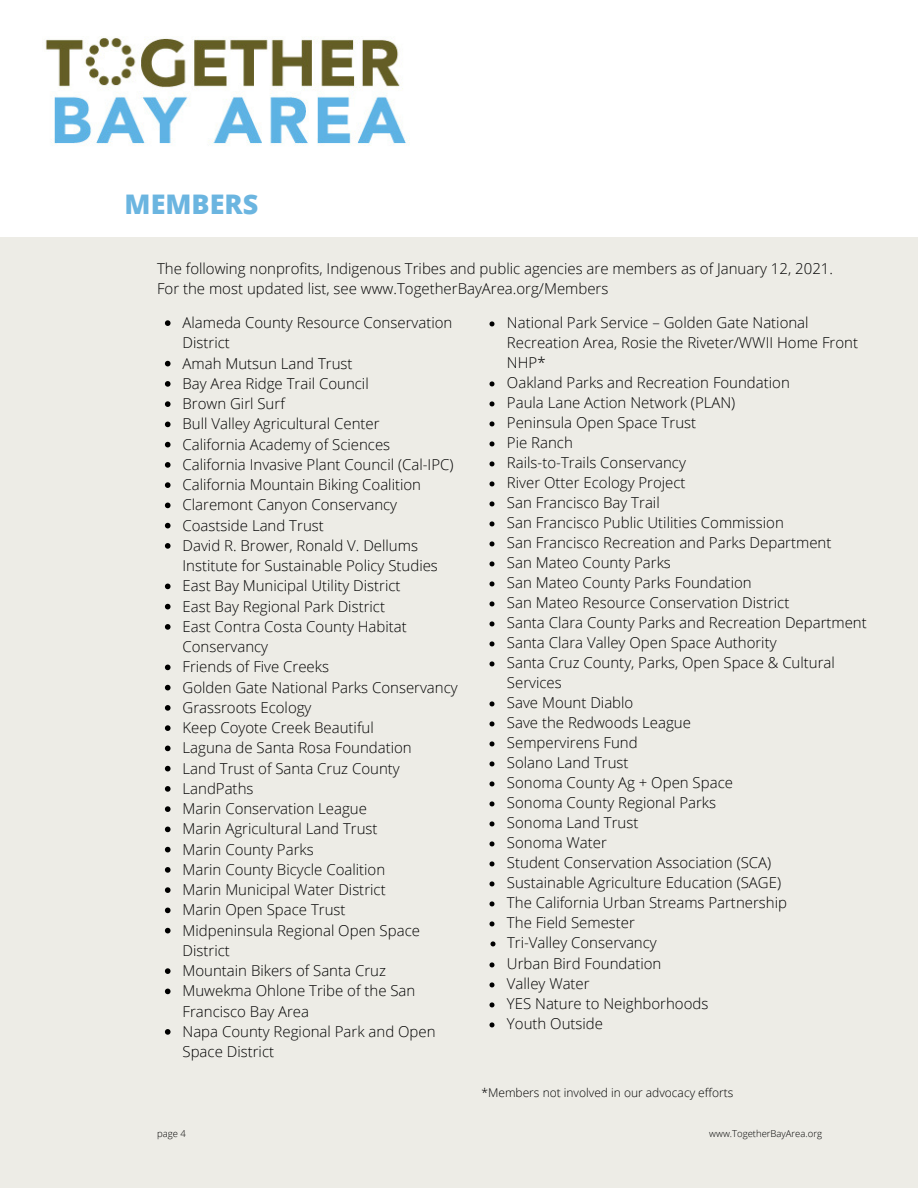
<style>
.page{position:relative;width:918px;height:1188px;background:#fff}
.page>*{position:absolute;margin:0;border:0;box-sizing:border-box;transform-origin:0 0}
.t1{font:800 27px "Open Sans";color:#6bb5e0}
.t2{font:300 15px/20.2px "Open Sans";color:#000}
.t3{font:300 12px "Open Sans";color:#000}
.t4{font:300 9.45px "Open Sans";color:#000}
</style>
<div class="page">
<div style="left:0;top:237px;width:918px;height:951px;background:#edece6"></div>
<svg style="left:165px;top:320px;width:6px;height:6px"></svg>
<svg style="left:165px;top:361px;width:6px;height:5px"></svg>
<svg style="left:165px;top:381px;width:6px;height:6px"></svg>
<svg style="left:165px;top:401px;width:6px;height:6px"></svg>
<svg style="left:165px;top:422px;width:6px;height:5px"></svg>
<svg style="left:165px;top:442px;width:6px;height:5px"></svg>
<svg style="left:165px;top:462px;width:6px;height:6px"></svg>
<svg style="left:165px;top:482px;width:6px;height:6px"></svg>
<svg style="left:165px;top:503px;width:6px;height:5px"></svg>
<svg style="left:165px;top:523px;width:6px;height:5px"></svg>
<svg style="left:165px;top:543px;width:6px;height:6px"></svg>
<svg style="left:165px;top:584px;width:6px;height:5px"></svg>
<svg style="left:165px;top:604px;width:6px;height:5px"></svg>
<svg style="left:165px;top:624px;width:6px;height:6px"></svg>
<svg style="left:165px;top:665px;width:6px;height:5px"></svg>
<svg style="left:165px;top:685px;width:6px;height:5px"></svg>
<svg style="left:165px;top:705px;width:6px;height:6px"></svg>
<svg style="left:165px;top:725px;width:6px;height:6px"></svg>
<svg style="left:165px;top:746px;width:6px;height:5px"></svg>
<svg style="left:165px;top:766px;width:6px;height:5px"></svg>
<svg style="left:165px;top:786px;width:6px;height:6px"></svg>
<svg style="left:165px;top:806px;width:6px;height:6px"></svg>
<svg style="left:165px;top:827px;width:6px;height:5px"></svg>
<svg style="left:165px;top:847px;width:6px;height:5px"></svg>
<svg style="left:165px;top:867px;width:6px;height:6px"></svg>
<svg style="left:165px;top:887px;width:6px;height:6px"></svg>
<svg style="left:165px;top:908px;width:6px;height:5px"></svg>
<svg style="left:165px;top:928px;width:6px;height:5px"></svg>
<svg style="left:165px;top:968px;width:6px;height:6px"></svg>
<svg style="left:165px;top:989px;width:6px;height:5px"></svg>
<svg style="left:165px;top:1029px;width:6px;height:6px"></svg>
<img style="left:45px;top:36px;width:364px;height:110px">
<svg style="left:490px;top:321px;width:4px;height:5px"></svg>
<svg style="left:490px;top:381px;width:4px;height:5px"></svg>
<svg style="left:490px;top:401px;width:4px;height:5px"></svg>
<svg style="left:490px;top:421px;width:4px;height:5px"></svg>
<svg style="left:490px;top:441px;width:4px;height:5px"></svg>
<svg style="left:490px;top:461px;width:4px;height:5px"></svg>
<svg style="left:490px;top:481px;width:4px;height:5px"></svg>
<svg style="left:490px;top:501px;width:4px;height:5px"></svg>
<svg style="left:490px;top:521px;width:4px;height:5px"></svg>
<svg style="left:490px;top:541px;width:4px;height:5px"></svg>
<svg style="left:490px;top:561px;width:4px;height:5px"></svg>
<svg style="left:490px;top:581px;width:4px;height:5px"></svg>
<svg style="left:490px;top:601px;width:4px;height:5px"></svg>
<svg style="left:490px;top:621px;width:4px;height:5px"></svg>
<svg style="left:490px;top:641px;width:4px;height:5px"></svg>
<svg style="left:490px;top:661px;width:4px;height:5px"></svg>
<svg style="left:490px;top:701px;width:4px;height:5px"></svg>
<svg style="left:490px;top:721px;width:4px;height:5px"></svg>
<svg style="left:490px;top:741px;width:4px;height:5px"></svg>
<svg style="left:490px;top:761px;width:4px;height:5px"></svg>
<svg style="left:490px;top:781px;width:4px;height:5px"></svg>
<svg style="left:490px;top:801px;width:4px;height:5px"></svg>
<svg style="left:490px;top:821px;width:4px;height:5px"></svg>
<svg style="left:490px;top:841px;width:4px;height:5px"></svg>
<svg style="left:490px;top:861px;width:4px;height:5px"></svg>
<svg style="left:490px;top:881px;width:4px;height:5px"></svg>
<svg style="left:490px;top:901px;width:4px;height:5px"></svg>
<svg style="left:490px;top:921px;width:4px;height:5px"></svg>
<svg style="left:490px;top:941px;width:6px;height:5px"></svg>
<svg style="left:490px;top:962px;width:4px;height:5px"></svg>
<svg style="left:490px;top:982px;width:4px;height:5px"></svg>
<svg style="left:490px;top:1002px;width:4px;height:5px"></svg>
<svg style="left:490px;top:1022px;width:4px;height:5px"></svg>
<p class="t1" style="left:125px;top:185px;width:135px">MEMBERS</p>
<p class="t2" style="left:157px;top:258px;width:677px">The following nonprofits, Indigenous Tribes and public agencies are members as of January 12, 2021.<br>For the most updated list, see www.TogetherBayArea.org/Members</p>
<p class="t2" style="left:183px;top:312px;width:271px">Alameda County Resource Conservation<br>District</p>
<p class="t2" style="left:183px;top:353px;width:172px">Amah Mutsun Land Trust</p>
<p class="t2" style="left:183px;top:373px;width:188px">Bay Area Ridge Trail Council</p>
<p class="t2" style="left:183px;top:393px;width:104px">Brown Girl Surf</p>
<p class="t2" style="left:183px;top:414px;width:199px">Bull Valley Agricultural Center</p>
<p class="t2" style="left:183px;top:434px;width:209px">California Academy of Sciences</p>
<p class="t2" style="left:183px;top:454px;width:272px">California Invasive Plant Council (Cal-IPC)</p>
<p class="t2" style="left:183px;top:474px;width:240px">California Mountain Biking Coalition</p>
<p class="t2" style="left:183px;top:495px;width:216px">Claremont Canyon Conservancy</p>
<p class="t2" style="left:183px;top:515px;width:143px">Coastside Land Trust</p>
<p class="t2" style="left:183px;top:535px;width:257px">David R. Brower, Ronald V. Dellums<br>Institute for Sustainable Policy Studies</p>
<p class="t2" style="left:183px;top:576px;width:220px">East Bay Municipal Utility District</p>
<p class="t2" style="left:183px;top:596px;width:204px">East Bay Regional Park District</p>
<p class="t2" style="left:183px;top:616px;width:226px">East Contra Costa County Habitat<br>Conservancy</p>
<p class="t2" style="left:183px;top:657px;width:148px">Friends of Five Creeks</p>
<p class="t2" style="left:183px;top:677px;width:277px">Golden Gate National Parks Conservancy</p>
<p class="t2" style="left:183px;top:697px;width:130px">Grassroots Ecology</p>
<p class="t2" style="left:183px;top:717px;width:193px">Keep Coyote Creek Beautiful</p>
<p class="t2" style="left:183px;top:738px;width:231px">Laguna de Santa Rosa Foundation</p>
<p class="t2" style="left:183px;top:758px;width:219px">Land Trust of Santa Cruz County</p>
<p class="t2" style="left:183px;top:778px;width:72px">LandPaths</p>
<p class="t2" style="left:183px;top:798px;width:186px">Marin Conservation League</p>
<p class="t2" style="left:183px;top:819px;width:197px">Marin Agricultural Land Trust</p>
<p class="t2" style="left:183px;top:839px;width:133px">Marin County Parks</p>
<p class="t2" style="left:183px;top:859px;width:204px">Marin County Bicycle Coalition</p>
<p class="t2" style="left:183px;top:879px;width:205px">Marin Municipal Water District</p>
<p class="t2" style="left:183px;top:900px;width:165px">Marin Open Space Trust</p>
<p class="t2" style="left:183px;top:920px;width:239px">Midpeninsula Regional Open Space<br>District</p>
<p class="t2" style="left:183px;top:960px;width:205px">Mountain Bikers of Santa Cruz</p>
<p class="t2" style="left:183px;top:981px;width:234px">Muwekma Ohlone Tribe of the San<br>Francisco Bay Area</p>
<p class="t2" style="left:183px;top:1021px;width:255px">Napa County Regional Park and Open<br>Space District</p>
<p class="t2" style="left:507px;top:313px;width:353px">National Park Service – Golden Gate National<br>Recreation Area, Rosie the Riveter/WWII Home Front<br>NHP*</p>
<p class="t2" style="left:507px;top:373px;width:284px">Oakland Parks and Recreation Foundation</p>
<p class="t2" style="left:507px;top:393px;width:230px">Paula Lane Action Network (PLAN)</p>
<p class="t2" style="left:507px;top:413px;width:191px">Peninsula Open Space Trust</p>
<p class="t2" style="left:507px;top:433px;width:67px">Pie Ranch</p>
<p class="t2" style="left:507px;top:453px;width:180px">Rails-to-Trails Conservancy</p>
<p class="t2" style="left:507px;top:473px;width:180px">River Otter Ecology Project</p>
<p class="t2" style="left:507px;top:493px;width:154px">San Francisco Bay Trail</p>
<p class="t2" style="left:507px;top:513px;width:278px">San Francisco Public Utilities Commission</p>
<p class="t2" style="left:507px;top:533px;width:326px">San Francisco Recreation and Parks Department</p>
<p class="t2" style="left:507px;top:553px;width:165px">San Mateo County Parks</p>
<p class="t2" style="left:507px;top:573px;width:246px">San Mateo County Parks Foundation</p>
<p class="t2" style="left:507px;top:593px;width:284px">San Mateo Resource Conservation District</p>
<p class="t2" style="left:507px;top:613px;width:361px">Santa Clara County Parks and Recreation Department</p>
<p class="t2" style="left:507px;top:633px;width:271px">Santa Clara Valley Open Space Authority</p>
<p class="t2" style="left:507px;top:653px;width:329px">Santa Cruz County, Parks, Open Space &amp; Cultural<br>Services</p>
<p class="t2" style="left:507px;top:693px;width:128px">Save Mount Diablo</p>
<p class="t2" style="left:507px;top:713px;width:186px">Save the Redwoods League</p>
<p class="t2" style="left:507px;top:733px;width:132px">Sempervirens Fund</p>
<p class="t2" style="left:507px;top:753px;width:123px">Solano Land Trust</p>
<p class="t2" style="left:507px;top:773px;width:228px">Sonoma County Ag + Open Space</p>
<p class="t2" style="left:507px;top:793px;width:211px">Sonoma County Regional Parks</p>
<p class="t2" style="left:507px;top:813px;width:133px">Sonoma Land Trust</p>
<p class="t2" style="left:507px;top:833px;width:102px">Sonoma Water</p>
<p class="t2" style="left:507px;top:853px;width:266px">Student Conservation Association (SCA)</p>
<p class="t2" style="left:507px;top:873px;width:276px">Sustainable Agriculture Education (SAGE)</p>
<p class="t2" style="left:507px;top:893px;width:282px">The California Urban Streams Partnership</p>
<p class="t2" style="left:507px;top:913px;width:130px">The Field Semester</p>
<p class="t2" style="left:507px;top:933px;width:151px">Tri-Valley Conservancy</p>
<p class="t2" style="left:507px;top:954px;width:156px">Urban Bird Foundation</p>
<p class="t2" style="left:507px;top:974px;width:84px">Valley Water</p>
<p class="t2" style="left:507px;top:994px;width:203px">YES Nature to Neighborhoods</p>
<p class="t2" style="left:507px;top:1014px;width:98px">Youth Outside</p>
<p class="t3" style="left:482px;top:1085px;width:253px">*Members not involved in our advocacy efforts</p>
<p class="t4" style="left:157px;top:1127px;width:30px">page 4</p>
<p class="t4" style="left:709px;top:1127px;width:114px">www.TogetherBayArea.org</p>
</div>
